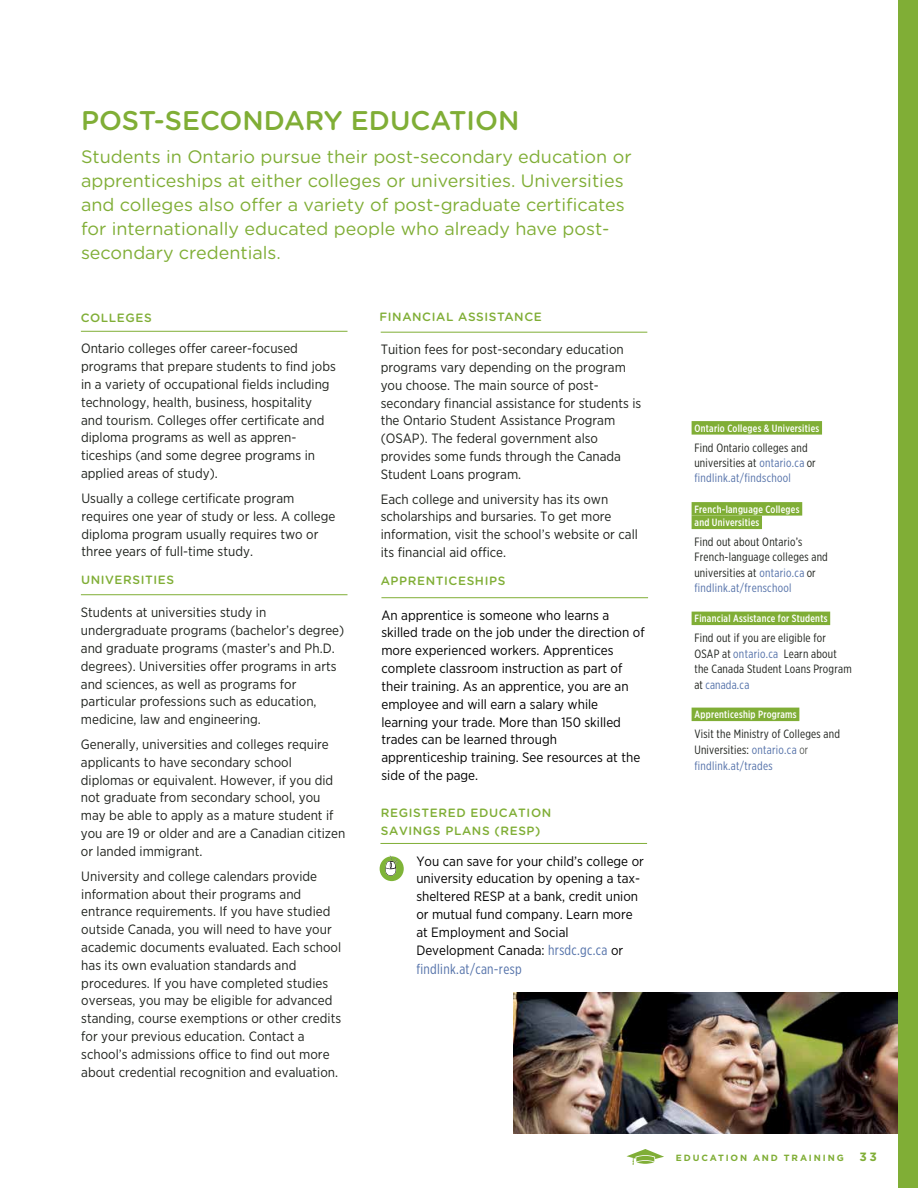
<style>
.page{position:relative;width:918px;height:1188px;background:#fff}
.page>*{position:absolute;margin:0;border:0;box-sizing:border-box;transform-origin:0 0}
.t1{font:500 27px "Gotham Rounded";color:#80ae36}
.t2{font:18px/24px "Gotham Rounded";color:#80ae36}
.t3{font:14.25px "Gotham X Narrow";letter-spacing:.02em;color:#5371a9}
.t4{font:13.5px/17.9px "Gotham Narrow";color:#20231e}
.t5{font:13.5px/17.9px "Gotham Narrow";color:#000}
.t6{font:12px/15.5px "Gotham X Narrow";letter-spacing:.02em;color:#20231e}
.t7{font:500 12px/18px "Gotham Rounded";letter-spacing:.05em;color:#80ae36}
.t8{font:700 12px "Gotham";color:#80ae36}
.t9{font:500 10.5px/13.5px "Gotham X Narrow";letter-spacing:.025em;color:#fff}
.t10{font:700 9px "Gotham";letter-spacing:.205em;color:#80ae36}
.s1{font-family:"Gotham X Narrow";font-size:14.25px;color:#5371a9}
.s2{color:#5471a9}
.s3{color:#5371a9}
.s4{font-weight:300}
</style>
<div class="page">
<div style="left:898px;top:0;width:20px;height:1188px;background:#80ae36"></div>
<svg style="left:627px;top:1149px;width:37px;height:16px"></svg>
<img style="left:513px;top:992px;width:385px;height:141px">
<hr style="left:81px;top:331px;width:267px;height:1px;background:#80ae36">
<hr style="left:81px;top:594px;width:267px;height:1px;background:#80ae36">
<hr style="left:381px;top:332px;width:266px;height:1px;background:#80ae36">
<hr style="left:381px;top:597px;width:267px;height:1px;background:#80ae36">
<hr style="left:380px;top:843px;width:267px;height:1px;background:#80ae36">
<div style="left:692px;top:421px;width:130px;height:14px;background:#80ae36"></div>
<div style="left:692px;top:502px;width:110px;height:14px;background:#80ae36"></div>
<div style="left:692px;top:516px;width:70px;height:13px;background:#80ae36"></div>
<div style="left:692px;top:612px;width:138px;height:13px;background:#80ae36"></div>
<div style="left:692px;top:708px;width:107px;height:13px;background:#80ae36"></div>
<div style="left:380px;top:856px;width:24px;height:25px;background:#7fb438;border-radius:50%"></div>
<img style="left:382px;top:856px;width:20px;height:20px">
<h1 class="t1" style="left:81px;top:101px;width:440px">POST-SECONDARY EDUCATION</h1>
<p class="t2" style="left:81px;top:143px;width:552px">Students in Ontario pursue their post-secondary education or apprenticeships at either colleges or universities. Universities and colleges also offer a variety of post-graduate certificates for internationally educated people who already have post&shy;secondary credentials.</p>
<p class="t7" style="left:81px;top:308px;width:73px">COLLEGES</p>
<p class="t4" style="left:81px;top:339px;width:256px">Ontario colleges offer career-focused programs that prepare students to find jobs in a variety of occupational fields including technology, health, business, hospitality and tourism. Colleges offer certificate and diploma programs as well as appren&shy;ticeships (and some degree programs in applied areas of study).</p>
<p class="t4" style="left:81px;top:489px;width:255px">Usually a college certificate program requires one year of study or less. A college diploma program usually requires two or three years of full-time study.</p>
<p class="t7" style="left:81px;top:570px;width:95px">UNIVERSITIES</p>
<p class="t4" style="left:81px;top:603px;width:265px">Students at universities study in undergraduate programs (bachelor’s degree) and graduate programs (master’s and Ph.D. degrees). Universities offer programs in arts and sciences, as well as programs for particular professions such as education, medicine, law and engineering.</p>
<p class="t4" style="left:81px;top:735px;width:266px">Generally, universities and colleges require applicants to have secondary school diplomas or equivalent. However, if you did not graduate from secondary school, you may be able to apply as a mature student if you are 19 or older and are a Canadian citizen or landed immigrant.</p>
<p class="t4" style="left:81px;top:867px;width:261px">University and college calendars provide information about their programs and entrance requirements. If you have studied outside Canada, you will need to have your academic documents evaluated. Each school has its own evaluation standards and procedures. If you have completed studies overseas, you may be eligible for advanced standing, course exemptions or other credits for your previous education. Contact a school’s admissions office to find out more about credential recognition and evaluation.</p>
<p class="t7" style="left:379px;top:307px;width:164px">FINANCIAL ASSISTANCE</p>
<p class="t4" style="left:381px;top:340px;width:262px">Tuition fees for post-secondary education programs vary depending on the program you choose. The main source of post&shy;secondary financial assistance for students is the Ontario Student Assistance Program (OSAP). The federal government also provides some funds through the Canada Student Loans program.</p>
<p class="t4" style="left:381px;top:490px;width:259px">Each college and university has its own scholarships and bursaries. To get more information, visit the school’s website or call its financial aid office.</p>
<p class="t7" style="left:381px;top:571px;width:126px">APPRENTICESHIPS</p>
<p class="t5" style="left:381px;top:606px;width:265px">An apprentice is someone who learns a skilled trade on the job under the direction of more experienced workers. Apprentices complete classroom instruction as part of their training. As an apprentice, you are an employee and will earn a salary while learning your trade. More than 150 skilled trades can be learned through apprenticeship training. See resources at the side of the page.</p>
<p class="t7" style="left:381px;top:803px;width:172px">REGISTERED EDUCATION<br>SAVINGS PLANS (RESP)</p>
<p class="t5" style="left:416px;top:852px;width:229px">You can save for your child’s college or university education by opening a tax&shy;sheltered RESP at a bank, credit union or mutual fund company. Learn more at Employment and Social Development Canada: <span class="s1">hrsdc.gc.ca</span> or</p>
<p class="t3" style="left:416px;top:960px;width:107px">findlink.at/can-resp</p>
<p class="t9" style="left:695px;top:421px;width:126px">Ontario Colleges &amp; Universities</p>
<p class="t6" style="left:694px;top:440px;width:123px">Find Ontario colleges and universities at <span class="s2">ontario.ca</span> or <span class="s2">findlink.at/findschool</span></p>
<p class="t9" style="left:695px;top:502px;width:106px">French-language Colleges and Universities</p>
<p class="t6" style="left:694px;top:534px;width:135px">Find out about Ontario’s<br>French-language colleges and universities at <span class="s2">ontario.ca</span> or <span class="s2">findlink.at/frenschool</span></p>
<p class="t9" style="left:695px;top:612px;width:134px">Financial Assistance for Students</p>
<p class="t6" style="left:694px;top:630px;width:159px">Find out if you are eligible for<br>OSAP at <span class="s2">ontario.ca</span> Learn about the Canada Student Loans Program at <span class="s3">canada.ca</span></p>
<p class="t9" style="left:695px;top:708px;width:104px">Apprenticeship Programs</p>
<p class="t6" style="left:694px;top:726px;width:147px">Visit the Ministry of Colleges and<br>Universities: <span class="s2">ontario.ca</span> <span class="s4">or </span><span class="s2">findlink.at/trades</span></p>
<p class="t10" style="left:676px;top:1152px;width:169px">EDUCATION AND TRAINING</p>
<p class="t8" style="left:860px;top:1149px;width:19px">33</p>
</div>
